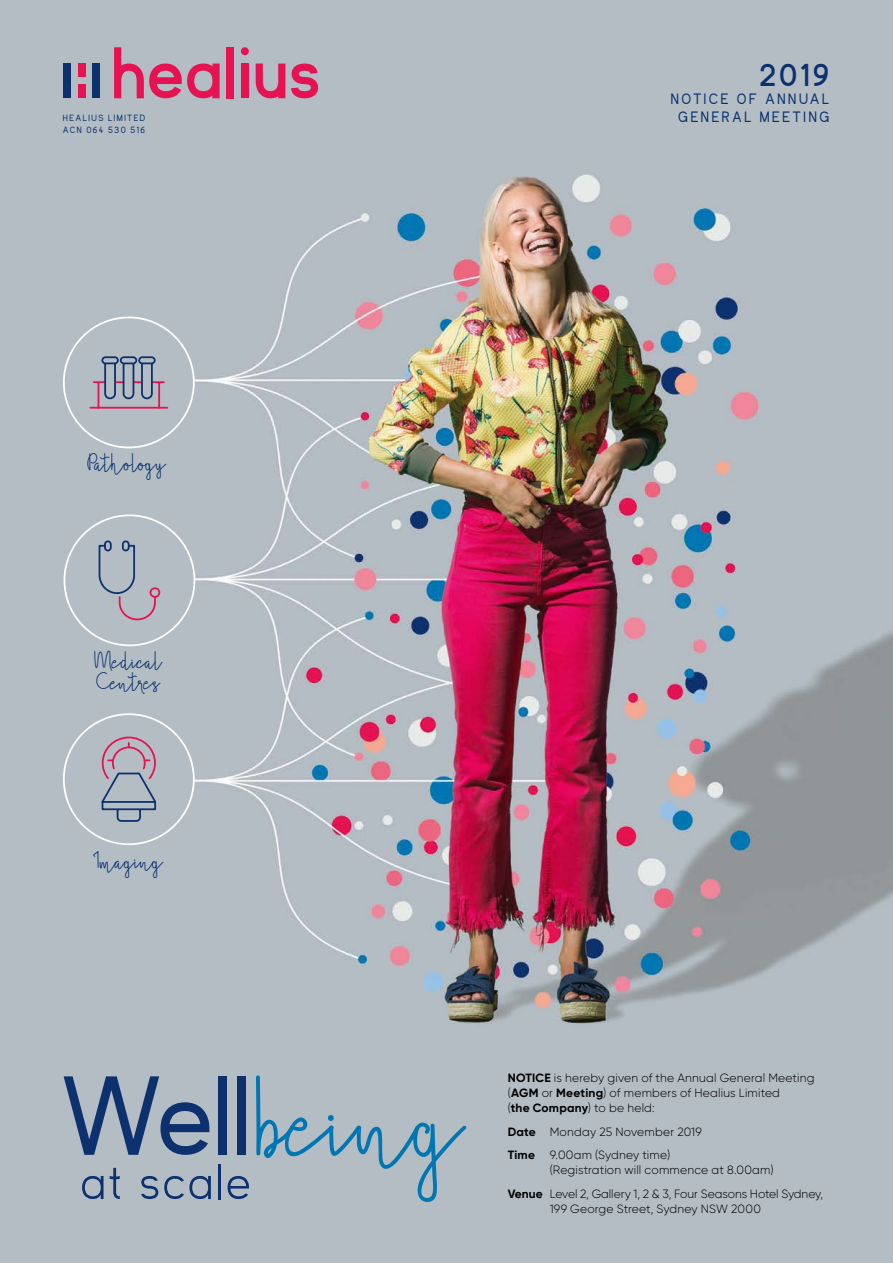
<style>
.page{position:relative;width:893px;height:1263px;background:#fff}
.page>*{position:absolute;margin:0;border:0;box-sizing:border-box;transform-origin:0 0}
.t1{font:126.45px "Certainly Style";letter-spacing:-.07em;color:#0076b3}
.t2{font:300 49.95px "Kayak Sans";letter-spacing:.045em;color:#0c316e}
.t3{font:700 31.5px "Kayak Sans";color:#0c316e}
.t4{font:27px/21px "Certainly Style";letter-spacing:-.075em;color:#0c316e}
.t5{font:15px/18px "Kayak Sans";letter-spacing:.16em;color:#0c316e;text-align:center}
.t6{font:300 12px/15px "Gilroy";letter-spacing:.015em;color:#000}
.t7{font:9px/12px "Kayak Sans";letter-spacing:.155em;color:#0c316e}
.s1{font-family:"Kayak Sans";font-size:111.6px;color:#0c316e}
.s2{font-weight:700}
</style>
<div class="page">
<img style="left:0;top:0;width:893px;height:1263px">
<div style="left:64px;top:64px;width:7px;height:34px;background:#0c316e"></div>
<div style="left:93px;top:64px;width:7px;height:34px;background:#0c316e"></div>
<div style="left:78px;top:64px;width:7px;height:13px;background:#e61252"></div>
<div style="left:78px;top:85px;width:7px;height:13px;background:#e61252"></div>
<div style="left:227px;top:47px;width:7px;height:51px;background:#e61252"></div>
<svg style="left:256px;top:64px;width:29px;height:34px"></svg>
<svg style="left:291px;top:64px;width:27px;height:34px"></svg>
<div style="left:241px;top:64px;width:7px;height:34px;background:#e61252"></div>
<svg style="left:241px;top:47px;width:8px;height:8px"></svg>
<svg style="left:114px;top:47px;width:106px;height:51px;background:#c77a97"></svg>
<svg style="left:98px;top:539px;width:63px;height:82px;background:#abaebb"></svg>
<svg style="left:101px;top:736px;width:56px;height:87px;background:#a8a4b4"></svg>
<hr style="left:90px;top:407px;width:77px;height:2px;background:#e61252">
<svg style="left:94px;top:355px;width:70px;height:52px;background:#9a9db0"></svg>
<p class="t7" style="left:63px;top:112px;width:84px">HEALIUS LIMITED<br>ACN 064 530 516</p>
<h3 class="t3" style="left:759px;top:58px;width:71px">2019</h3>
<p class="t5" style="left:671px;top:90px;width:160px">NOTICE OF ANNUAL<br>GENERAL MEETING</p>
<h3 class="t4" style="left:88px;top:455px;width:81px">Pathology</h3>
<h3 class="t4" style="left:94px;top:653px;width:70px">Medical<br>Centres</h3>
<h3 class="t4" style="left:94px;top:853px;width:72px">Imaging</h3>
<h1 class="t1" style="left:59px;top:1058px;width:411px"><span class="s1">Well</span>being</h1>
<h2 class="t2" style="left:80px;top:1153px;width:172px">at scale</h2>
<p class="t6" style="left:508px;top:1070px;width:308px"><span class="s2">NOTICE</span> is hereby given of the Annual General Meeting (<span class="s2">AGM</span> or <span class="s2">Meeting</span>) of members of Healius Limited<br>(<span class="s2">the Company</span>) to be held:</p>
<p class="t6" style="left:508px;top:1120px;width:196px;line-height:23.5px"><span class="s2">Date</span> Monday 25 November 2019<br><span class="s2">Time</span> 9.00am (Sydney time)</p>
<p class="t6" style="left:508px;top:1158px;width:317px;line-height:23.5px;text-indent:42px">(Registration will commence at 8.00am)<br><span class="s2">Venue</span> Level 2, Gallery 1, 2 &amp; 3, Four Seasons Hotel Sydney,</p>
<p class="t6" style="left:550px;top:1201px;width:213px">199 George Street, Sydney NSW 2000</p>
</div>
